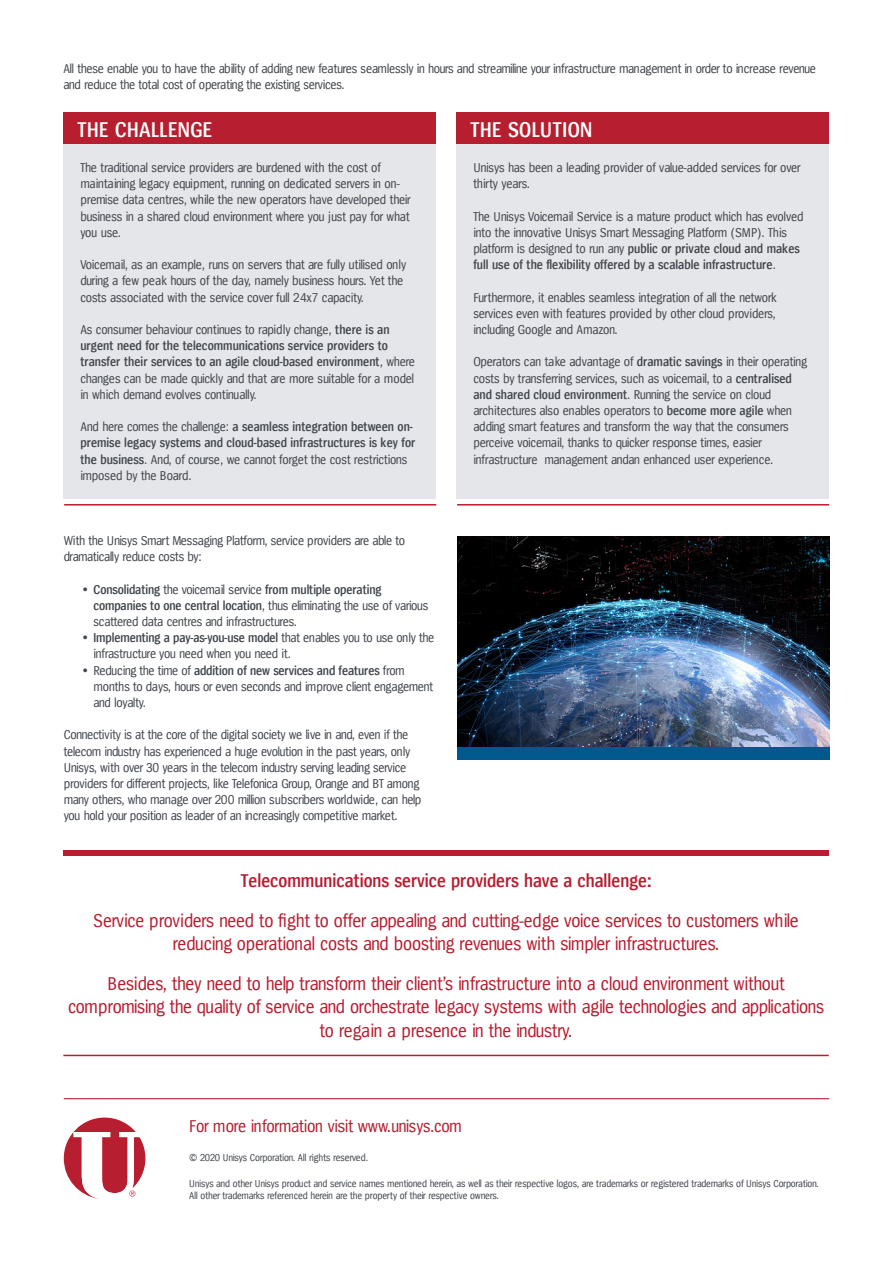
<style>
.page{position:relative;width:893px;height:1263px;background:#fff}
.page>*{position:absolute;margin:0;border:0;box-sizing:border-box;transform-origin:0 0}
.t1{font:600 22.5px "Spiegel Cd";letter-spacing:.02em;color:#fff}
.t2{font:19.5px/23.4px "Spiegel Cd";color:#b71e30;text-align:center}
.t3{font:600 19.5px "Spiegel Cd";color:#b71e30}
.t4{font:18px "Spiegel Cd";letter-spacing:-.015em;color:#b71e30}
.t5{font:13.5px/16.2px "Spiegel Cd";letter-spacing:-.02em;color:#42474e}
.t6{font:600 13.5px/16.2px "Spiegel Cd";color:#42474e}
.t7{font:10.5px/12.6px "Spiegel Cd";letter-spacing:-.01em;color:#42474e}
.s1{font-weight:600}
.s2{font-weight:400}
</style>
<div class="page">
<div style="left:64px;top:112px;width:372px;height:33px;background:#b71e30"></div>
<hr style="left:64px;top:504px;width:372px;height:1px;background:#b71e30">
<div style="left:64px;top:145px;width:372px;height:354px;background:#e5e6ea"></div>
<div style="left:457px;top:112px;width:372px;height:33px;background:#b71e30"></div>
<hr style="left:457px;top:504px;width:372px;height:1px;background:#b71e30">
<div style="left:457px;top:145px;width:372px;height:354px;background:#e5e6ea"></div>
<hr style="left:63px;top:1055px;width:766px;height:1px;background:#b71e30">
<div style="left:63px;top:850px;width:766px;height:5px;background:#b71e30"></div>
<hr style="left:64px;top:1098px;width:765px;height:1px;background:#b71e30">
<svg style="left:64px;top:1117px;width:81px;height:82px"></svg>
<img style="left:457px;top:537px;width:372px;height:210px">
<div style="left:457px;top:747px;width:372px;height:13px;background:#00598c"></div>
<p class="t5" style="left:63px;top:61px;width:754px">All these enable you to have the ability of adding new features seamlessly in hours and streamiline your infrastructure management in order to increase revenue and reduce the total cost of operating the existing services.</p>
<p class="t1" style="left:77px;top:118px;width:136px">THE CHALLENGE</p>
<p class="t5" style="left:80px;top:160px;width:331px">The traditional service providers are burdened with the cost of maintaining legacy equipment, running on dedicated servers in on&shy;premise data centres, while the new operators have developed their business in a shared cloud environment where you just pay for what you use.</p>
<p class="t5" style="left:80px;top:257px;width:327px">Voicemail, as an example, runs on servers that are fully utilised only during a few peak hours of the day, namely business hours. Yet the costs associated with the service cover full 24x7 capacity.</p>
<p class="t5" style="left:80px;top:322px;width:336px">As consumer behaviour continues to rapidly change, <span class="s1">there is an urgent need for the telecommunications service providers to transfer their services to an agile cloud-based environment</span>, where changes can be made quickly and that are more suitable for a model in which demand evolves continually.</p>
<p class="t6" style="left:80px;top:419px;width:337px"><span class="s2">And here comes the challenge:</span> a seamless integration between on&shy;premise legacy systems and cloud-based infrastructures is key for the business<span class="s2">. And, of course, we cannot forget the cost restrictions imposed by the Board.</span></p>
<p class="t1" style="left:470px;top:118px;width:124px">THE SOLUTION</p>
<p class="t5" style="left:473px;top:160px;width:329px">Unisys has been a leading provider of value-added services for over thirty years.</p>
<p class="t5" style="left:473px;top:208px;width:332px">The Unisys Voicemail Service is a mature product which has evolved into the innovative Unisys Smart Messaging Platform (SMP). This platform is designed to run any <span class="s1">public or private cloud and makes full use of the flexibility offered by a scalable infrastructure</span>.</p>
<p class="t5" style="left:473px;top:289px;width:305px;text-align:justify">Furthermore, it enables seamless integration of all the network services even with features provided by other cloud providers, including Google and Amazon.</p>
<p class="t5" style="left:473px;top:354px;width:335px">Operators can take advantage of <span class="s1">dramatic savings</span> in their operating costs by transferring services, such as voicemail, to a <span class="s1">centralised and shared cloud environment</span>. Running the service on cloud architectures also enables operators to <span class="s1">become more agile</span> when adding smart features and transform the way that the consumers perceive voicemail, thanks to quicker response times, easier infrastructure management andan enhanced user experience.</p>
<p class="t5" style="left:64px;top:533px;width:343px">With the Unisys Smart Messaging Platform, service providers are able to dramatically reduce costs by:</p>
<p class="t5" style="left:93px;top:581px;width:336px;text-indent:-13px">• <span class="s1">Consolidating</span> the voicemail service <span class="s1">from multiple operating companies to one central location</span>, thus eliminating the use of various scattered data centres and infrastructures.</p>
<p class="t5" style="left:93px;top:630px;width:342px;text-indent:-13px">• <span class="s1">Implementing a pay-as-you-use model</span> that enables you to use only the infrastructure you need when you need it.</p>
<p class="t5" style="left:93px;top:662px;width:341px;text-indent:-13px">• Reducing the time of <span class="s1">addition of new services and features</span> from months to days, hours or even seconds and improve client engagement and loyalty.</p>
<p class="t5" style="left:64px;top:727px;width:359px">Connectivity is at the core of the digital society we live in and, even if the telecom industry has experienced a huge evolution in the past years, only Unisys, with over 30 years in the telecom industry serving leading service providers for different projects, like Telefonica Group, Orange and BT among many others, who manage over 200 million subscribers worldwide, can help you hold your position as leader of an increasingly competitive market.</p>
<p class="t3" style="left:240px;top:871px;width:413px">Telecommunications service providers have a challenge:</p>
<p class="t2" style="left:93px;top:909px;width:707px">Service providers need to fight to offer appealing and cutting-edge voice services to customers while reducing operational costs and boosting revenues with simpler infrastructures.</p>
<p class="t2" style="left:68px;top:972px;width:757px">Besides, they need to help transform their client’s infrastructure into a cloud environment without compromising the quality of service and orchestrate legacy systems with agile technologies and applications to regain a presence in the industry.</p>
<p class="t4" style="left:189px;top:1117px;width:274px">For more information visit www.unisys.com</p>
<p class="t7" style="left:189px;top:1152px;width:181px">© 2020 Unisys Corporation. All rights reserved.</p>
<p class="t7" style="left:189px;top:1177px;width:631px">Unisys and other Unisys product and service names mentioned herein, as well as their respective logos, are trademarks or registered trademarks of Unisys Corporation.<br>All other trademarks referenced herein are the property of their respective owners.</p>
</div>
